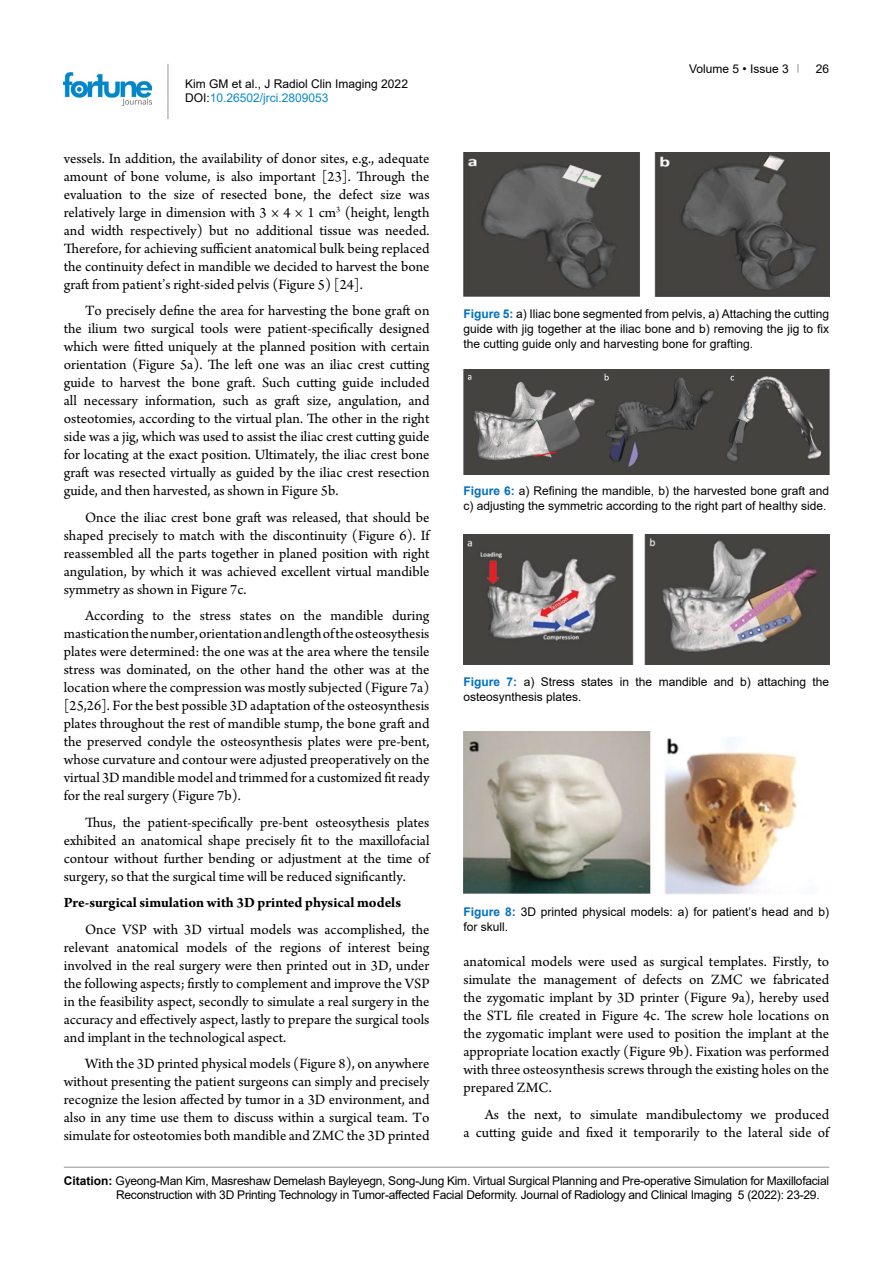
<style>
.page{position:relative;width:893px;height:1263px;background:#fff}
.page>*{position:absolute;margin:0;border:0;box-sizing:border-box;transform-origin:0 0}
.t1{font:15px/18px "Arno Pro";color:#000;text-align:justify}
.t2{font:700 15px "Arno Pro";color:#000}
.t3{font:12px/15px "Arial";color:#000}
.t4{font:12px/14.4px "Arial";letter-spacing:-.02em;color:#000}
.s1{color:#0a88ca}
.s2{font-weight:700;color:#0070c0}
.s3{font-weight:700}
</style>
<div class="page">
<hr style="left:168px;top:64px;width:1px;height:55px;background:#939598">
<img style="left:64px;top:72px;width:88px;height:33px">
<hr style="left:64px;top:1167px;width:765px;height:1px;background:#939598">
<img style="left:463px;top:152px;width:366px;height:145px">
<img style="left:463px;top:369px;width:366px;height:105px">
<img style="left:463px;top:535px;width:366px;height:129px">
<img style="left:463px;top:731px;width:351px;height:163px">
<p class="t3" style="left:185px;top:76px;width:224px;line-height:14.4px">Kim GM et al., J Radiol Clin Imaging 2022<br>DOI:<span class="s1">10.26502/jrci.2809053</span></p>
<p class="t1" style="left:64px;top:150px;width:367px">vessels. In addition, the availability of donor sites, e.g., adequate amount of bone volume, is also important [23]. Through the evaluation to the size of resected bone, the defect size was relatively large in dimension with 3 × 4 × 1 cm<sup>3</sup> (height, length and width respectively) but no additional tissue was needed.<br>Therefore, for achieving sufficient anatomical bulk being replaced the continuity defect in mandible we decided to harvest the bone graft from patient’s right-sided pelvis (Figure 5) [24].</p>
<p class="t1" style="left:64px;top:302px;width:367px;text-indent:21px">To precisely define the area for harvesting the bone graft on the ilium two surgical tools were patient-specifically designed which were fitted uniquely at the planned position with certain orientation (Figure 5a). The left one was an iliac crest cutting guide to harvest the bone graft. Such cutting guide included all necessary information, such as graft size, angulation, and osteotomies, according to the virtual plan. The other in the right side was a jig, which was used to assist the iliac crest cutting guide for locating at the exact position. Ultimately, the iliac crest bone graft was resected virtually as guided by the iliac crest resection guide, and then harvested, as shown in Figure 5b.</p>
<p class="t1" style="left:64px;top:509px;width:367px;text-indent:21px">Once the iliac crest bone graft was released, that should be shaped precisely to match with the discontinuity (Figure 6). If reassembled all the parts together in planed position with right angulation, by which it was achieved excellent virtual mandible symmetry as shown in Figure 7c.</p>
<p class="t1" style="left:64px;top:607px;width:367px;text-indent:21px">According to the stress states on the mandible during mastication the number, orientation and length of the osteosythesis plates were determined: the one was at the area where the tensile stress was dominated, on the other hand the other was at the location where the compression was mostly subjected (Figure 7a) [25,26]. For the best possible 3D adaptation of the osteosynthesis plates throughout the rest of mandible stump, the bone graft and the preserved condyle the osteosynthesis plates were pre-bent, whose curvature and contour were adjusted preoperatively on the virtual 3D mandible model and trimmed for a customized fit ready for the real surgery (Figure 7b).</p>
<p class="t1" style="left:64px;top:814px;width:367px;text-indent:21px">Thus, the patient-specifically pre-bent osteosythesis plates exhibited an anatomical shape precisely fit to the maxillofacial contour without further bending or adjustment at the time of surgery, so that the surgical time will be reduced significantly.</p>
<p class="t2" style="left:64px;top:894px;width:339px">Pre-surgical simulation with 3D printed physical models</p>
<p class="t1" style="left:64px;top:921px;width:367px;text-indent:21px">Once VSP with 3D virtual models was accomplished, the relevant anatomical models of the regions of interest being involved in the real surgery were then printed out in 3D, under the following aspects; firstly to complement and improve the VSP in the feasibility aspect, secondly to simulate a real surgery in the accuracy and effectively aspect, lastly to prepare the surgical tools and implant in the technological aspect.</p>
<p class="t1" style="left:64px;top:1055px;width:367px;text-indent:21px">With the 3D printed physical models (Figure 8), on anywhere without presenting the patient surgeons can simply and precisely recognize the lesion affected by tumor in a 3D environment, and also in any time use them to discuss within a surgical team. To simulate for osteotomies both mandible and ZMC the 3D printed</p>
<p class="t3" style="left:689px;top:61px;width:101px">Volume 5 • Issue 3</p>
<p class="t3" style="left:816px;top:61px;width:15px">26</p>
<p class="t3" style="left:463px;top:307px;width:367px;text-align:justify"><span class="s2">Figure 5:</span> a) Iliac bone segmented from pelvis, a) Attaching the cutting guide with jig together at the iliac bone and b) removing the jig to fix the cutting guide only and harvesting bone for grafting.</p>
<p class="t3" style="left:463px;top:483px;width:367px"><span class="s2">Figure 6:</span> a) Refining the mandible, b) the harvested bone graft and c) adjusting the symmetric according to the right part of healthy side.</p>
<p class="t3" style="left:463px;top:674px;width:367px"><span class="s2">Figure 7:</span> a) Stress states in the mandible and b) attaching the osteosynthesis plates.</p>
<p class="t3" style="left:463px;top:904px;width:367px"><span class="s2">Figure 8:</span> 3D printed physical models: a) for patient’s head and b) for skull.</p>
<p class="t1" style="left:463px;top:954px;width:367px">anatomical models were used as surgical templates. Firstly, to simulate the management of defects on ZMC we fabricated the zygomatic implant by 3D printer (Figure 9a), hereby used the STL file created in Figure 4c. The screw hole locations on the zygomatic implant were used to position the implant at the appropriate location exactly (Figure 9b). Fixation was performed with three osteosynthesis screws through the existing holes on the prepared ZMC.</p>
<p class="t1" style="left:463px;top:1106px;width:367px;text-align:right">As the next, to simulate mandibulectomy we produced<br>a cutting guide and fixed it temporarily to the lateral side of</p>
<p class="t4" style="left:116px;top:1173px;width:714px;text-indent:-52px"><span class="s3">Citation:</span> Gyeong-Man Kim, Masreshaw Demelash Bayleyegn, Song-Jung Kim. Virtual Surgical Planning and Pre-operative Simulation for Maxillofacial<br>Reconstruction with 3D Printing Technology in Tumor-affected Facial Deformity. Journal of Radiology and Clinical Imaging 5 (2022): 23-29.</p>
</div>
